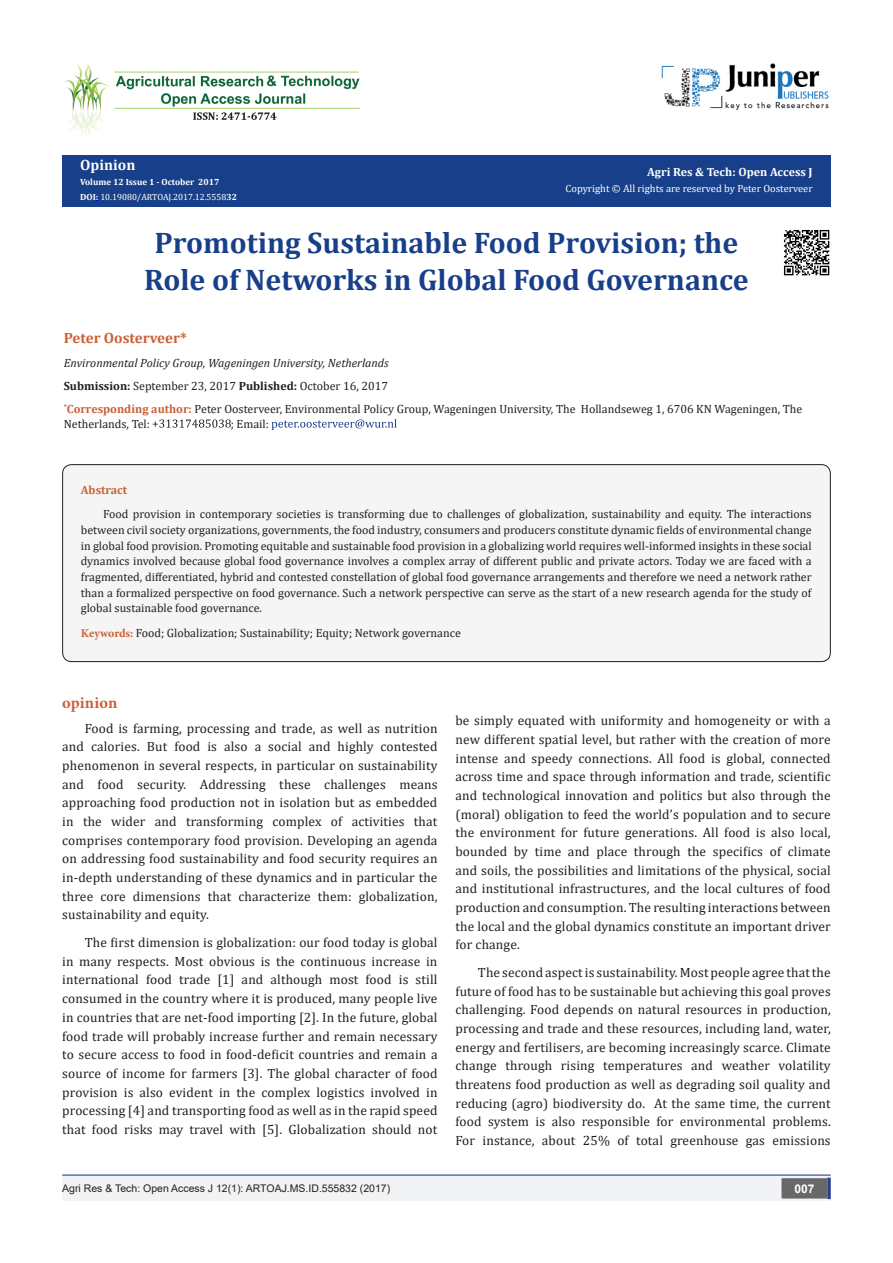
<style>
.page{position:relative;width:893px;height:1263px;background:#fff}
.page>*{position:absolute;margin:0;border:0;box-sizing:border-box;transform-origin:0 0}
.t1{font:700 29.85px "Cambria";color:#183f89}
.t2{font:700 16.5px "Minion Pro";letter-spacing:.005em;color:#ca5f37}
.t3{font:700 15px "Cambria";color:#ca5f37}
.t4{font:700 15px "Cambria";color:#fffefc}
.t5{font:13.5px/18.8px "Cambria";letter-spacing:.01em;color:#231f20;text-align:justify}
.t6{font:12px/15.8px "Cambria";color:#231f20}
.t7{font:italic 12px "Cambria";color:#231f20}
.t8{font:700 12px "Cambria";color:#fffefc}
.t9{font:700 12px "Cambria";color:#ca6035}
.t10{font:700 12px "Arial";color:#fff}
.t11{font:10.5px "Arial";color:#231f20}
.t12{font:10.5px "Cambria";color:#fffefc}
.t13{font:9px "Cambria";color:#fff}
.t14{font:700 9px "Cambria";color:#fffefc}
.s1{font-weight:700}
.s2{font-weight:700;color:#ca5f37}
.s3{font-family:"Minion Pro";font-weight:700;color:#ca6035}
</style>
<div class="page">
<svg style="left:153px;top:419px;width:78px;height:9px"></svg>
<svg style="left:272px;top:419px;width:125px;height:11px"></svg>
<div style="left:62px;top:1176px;width:441px;height:25px;background:#f2f3f4"></div>
<div style="left:503px;top:1176px;width:328px;height:25px;background:#f2f3f4"></div>
<div style="left:782px;top:1179px;width:45px;height:19px;background:#68676a"></div>
<div style="left:781px;top:1178px;width:46px;height:20px;border:2px solid #68676a"></div>
<svg style="left:827px;top:1178px;width:4px;height:21px"></svg>
<img style="left:661px;top:63px;width:168px;height:47px">
<img style="left:64px;top:64px;width:296px;height:73px">
<div style="left:62px;top:155px;width:769px;height:52px;background:#183f89"></div>
<hr style="left:62px;top:1174px;width:769px;height:2px;background:#253f8e">
<div style="left:63px;top:465px;width:767px;height:197px;background:#f5f5f6;border-radius:9px"></div>
<div style="left:62px;top:464px;width:769px;height:198px;border:1px solid #231f20;border-radius:9px"></div>
<img style="left:783px;top:229px;width:47px;height:47px">
<p class="t4" style="left:80px;top:154px;width:57px">Opinion</p>
<p class="t14" style="left:80px;top:176px;width:141px">Volume 12 Issue 1 - October 2017</p>
<p class="t13" style="left:80px;top:192px;width:158px"><span class="s1">DOI:</span> 10.19080/ARTOAJ.2017.12.5558<span class="s1">32</span></p>
<p class="t8" style="left:647px;top:164px;width:167px">Agri Res &amp; Tech: Open Access J</p>
<p class="t12" style="left:566px;top:182px;width:249px">Copyright © All rights are reserved by Peter Oosterveer</p>
<p class="t1" style="left:154px;top:221px;width:585px">Promoting Sustainable Food Provision; the</p>
<p class="t1" style="left:144px;top:259px;width:606px">Role of Networks in Global Food Governance</p>
<p class="t3" style="left:64px;top:328px;width:125px">Peter Oosterveer*</p>
<p class="t7" style="left:64px;top:354px;width:326px">Environmental Policy Group, Wageningen University, Netherlands</p>
<p class="t6" style="left:64px;top:378px;width:326px"><span class="s1">Submission:</span> September 23, 2017 <span class="s1">Published:</span> October 16, 2017</p>
<p class="t6" style="left:64px;top:402px;width:740px;line-height:14.4px"><sup>*</sup><span class="s2">Corresponding author:</span> Peter Oosterveer, Environmental Policy Group, Wageningen University, The Hollandseweg 1, 6706 KN Wageningen, The<br>Netherlands, Tel:</p>
<p class="t6" style="left:231px;top:415px;width:40px">; Email:</p>
<p class="t9" style="left:81px;top:481px;width:48px">Abstract</p>
<p class="t6" style="left:81px;top:506px;width:732px;text-align:justify;text-indent:22px">Food provision in contemporary societies is transforming due to challenges of globalization, sustainability and equity. The interactions between civil society organizations, governments, the food industry, consumers and producers constitute dynamic fields of environmental change in global food provision. Promoting equitable and sustainable food provision in a globalizing world requires well-informed insights in these social dynamics involved because global food governance involves a complex array of different public and private actors. Today we are faced with a fragmented, differentiated, hybrid and contested constellation of global food governance arrangements and therefore we need a network rather than a formalized perspective on food governance. Such a network perspective can serve as the start of a new research agenda for the study of global sustainable food governance.</p>
<p class="t6" style="left:81px;top:625px;width:381px"><span class="s3">Keywords:</span> Food; Globalization; Sustainability; Equity; Network governance</p>
<p class="t2" style="left:62px;top:691px;width:57px">opinion</p>
<p class="t5" style="left:62px;top:719px;width:377px;text-indent:22px">Food is farming, processing and trade, as well as nutrition and calories. But food is also a social and highly contested phenomenon in several respects, in particular on sustainability and food security. Addressing these challenges means approaching food production not in isolation but as embedded in the wider and transforming complex of activities that comprises contemporary food provision. Developing an agenda on addressing food sustainability and food security requires an in-depth understanding of these dynamics and in particular the three core dimensions that characterize them: globalization, sustainability and equity.</p>
<p class="t5" style="left:62px;top:933px;width:377px;text-indent:22px">The first dimension is globalization: our food today is global in many respects. Most obvious is the continuous increase in international food trade [1] and although most food is still consumed in the country where it is produced, many people live in countries that are net-food importing [2]. In the future, global food trade will probably increase further and remain necessary to secure access to food in food-deficit countries and remain a source of income for farmers [3]. The global character of food provision is also evident in the complex logistics involved in processing [4] and transporting food as well as in the rapid speed that food risks may travel with [5]. Globalization should not</p>
<p class="t5" style="left:455px;top:711px;width:377px">be simply equated with uniformity and homogeneity or with a new different spatial level, but rather with the creation of more intense and speedy connections. All food is global, connected across time and space through information and trade, scientific and technological innovation and politics but also through the (moral) obligation to feed the world’s population and to secure the environment for future generations. All food is also local, bounded by time and place through the specifics of climate and soils, the possibilities and limitations of the physical, social and institutional infrastructures, and the local cultures of food production and consumption. The resulting interactions between the local and the global dynamics constitute an important driver for change.</p>
<p class="t5" style="left:455px;top:963px;width:377px;text-indent:22px">The second aspect is sustainability. Most people agree that the future of food has to be sustainable but achieving this goal proves challenging. Food depends on natural resources in production, processing and trade and these resources, including land, water, energy and fertilisers, are becoming increasingly scarce. Climate change through rising temperatures and weather volatility threatens food production as well as degrading soil quality and reducing (agro) biodiversity do. At the same time, the current food system is also responsible for environmental problems.<br>For instance, about 25% of total greenhouse gas emissions</p>
<p class="t11" style="left:62px;top:1181px;width:329px">Agri Res &amp; Tech: Open Access J 12(1): ARTOAJ.MS.ID.555832 (2017)</p>
<p class="t10" style="left:794px;top:1180px;width:22px">007</p>
</div>
